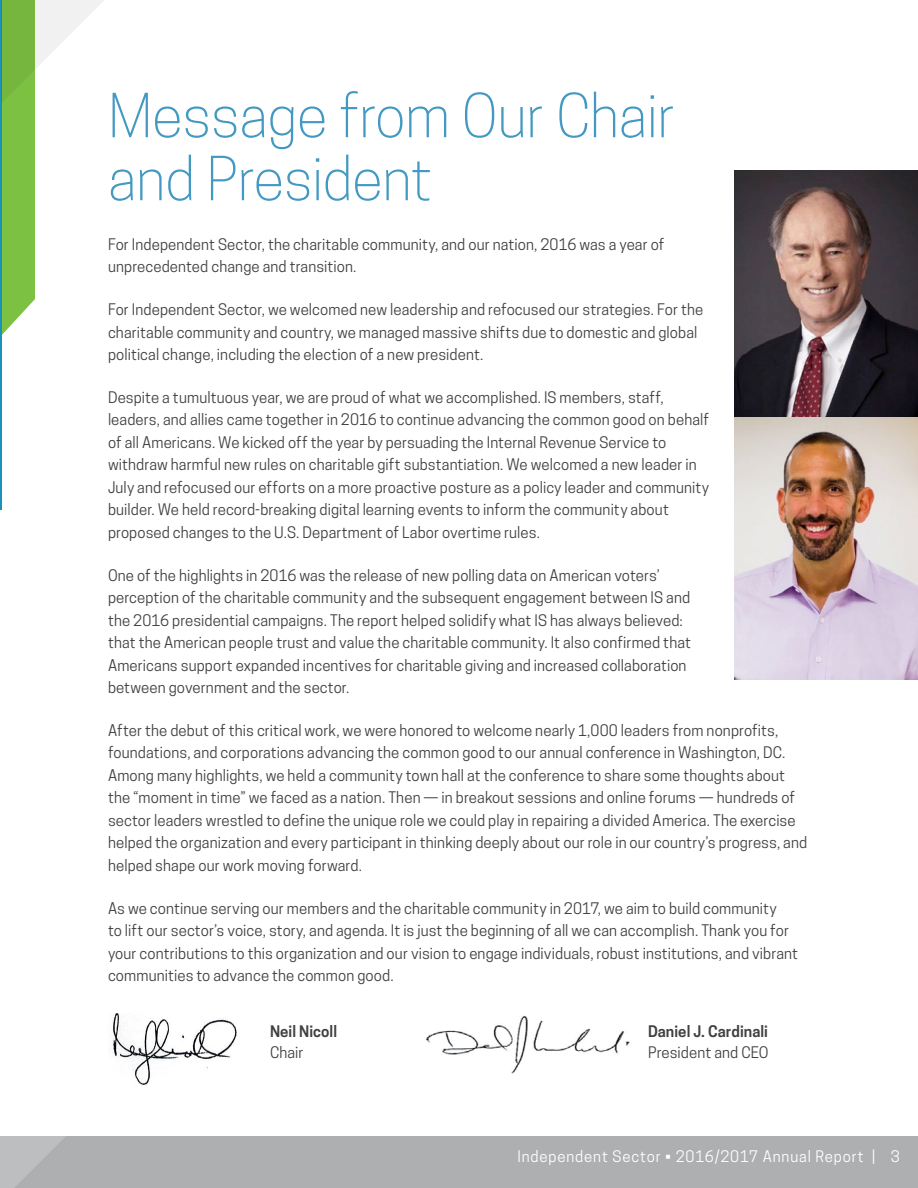
<style>
.page{position:relative;width:918px;height:1188px;background:#fff}
.page>*{position:absolute;margin:0;border:0;box-sizing:border-box;transform-origin:0 0}
.t1{font:300 57px/63px "Cooper Hewitt";letter-spacing:-.01em;color:#4399c1}
.t2{font:15px/22.5px "Cooper Hewitt";letter-spacing:.005em;color:#404041}
.t3{font:15px "Cooper Hewitt";letter-spacing:.055em;color:#fff}
.t4{font:600 15px "Cooper Hewitt";letter-spacing:.005em;color:#404041}
</style>
<div class="page">
<img style="left:426px;top:1015px;width:204px;height:59px">
<img style="left:108px;top:1014px;width:129px;height:72px">
<div style="left:0;top:0;width:35px;height:339px;background:#7dc142"></div>
<svg style="left:1px;top:281px;width:34px;height:68px"></svg>
<hr style="left:0;top:0;width:1px;height:510px;background:#1b92bc">
<svg style="left:1px;top:0;width:103px;height:104px"></svg>
<div style="left:0;top:1136px;width:918px;height:52px;background:#aeafb1"></div>
<svg style="left:0;top:1136px;width:66px;height:52px"></svg>
<img style="left:734px;top:171px;width:184px;height:508px">
<h1 class="t1" style="left:108px;top:84px;width:569px">Message from Our Chair and President</h1>
<p class="t2" style="left:108px;top:233px;width:558px">For Independent Sector, the charitable community, and our nation, 2016 was a year of unprecedented change and transition.</p>
<p class="t2" style="left:108px;top:298px;width:597px">For Independent Sector, we welcomed new leadership and refocused our strategies. For the charitable community and country, we managed massive shifts due to domestic and global political change, including the election of a new president.</p>
<p class="t2" style="left:108px;top:386px;width:603px">Despite a tumultuous year, we are proud of what we accomplished. IS members, staff, leaders, and allies came together in 2016 to continue advancing the common good on behalf of all Americans. We kicked off the year by persuading the Internal Revenue Service to withdraw harmful new rules on charitable gift substantiation. We welcomed a new leader in July and refocused our efforts on a more proactive posture as a policy leader and community builder. We held record-breaking digital learning events to inform the community about proposed changes to the U.S. Department of Labor overtime rules.</p>
<p class="t2" style="left:108px;top:564px;width:585px">One of the highlights in 2016 was the release of new polling data on American voters’ perception of the charitable community and the subsequent engagement between IS and the 2016 presidential campaigns. The report helped solidify what IS has always believed: that the American people trust and value the charitable community. It also confirmed that Americans support expanded incentives for charitable giving and increased collaboration between government and the sector.</p>
<p class="t2" style="left:108px;top:719px;width:701px">After the debut of this critical work, we were honored to welcome nearly 1,000 leaders from nonprofits, foundations, and corporations advancing the common good to our annual conference in Washington, DC.<br>Among many highlights, we held a community town hall at the conference to share some thoughts about the “moment in time” we faced as a nation. Then — in breakout sessions and online forums — hundreds of sector leaders wrestled to define the unique role we could play in repairing a divided America. The exercise helped the organization and every participant in thinking deeply about our role in our country’s progress, and helped shape our work moving forward.</p>
<p class="t2" style="left:108px;top:897px;width:692px">As we continue serving our members and the charitable community in 2017, we aim to build community<br>to lift our sector’s voice, story, and agenda. It is just the beginning of all we can accomplish. Thank you for your contributions to this organization and our vision to engage individuals, robust institutions, and vibrant communities to advance the common good.</p>
<p class="t4" style="left:270px;top:1023px;width:69px">Neil Nicoll</p>
<p class="t4" style="left:648px;top:1023px;width:122px">Daniel J. Cardinali</p>
<p class="t2" style="left:270px;top:1041px;width:35px">Chair</p>
<p class="t2" style="left:648px;top:1041px;width:122px">President and CEO</p>
<p class="t3" style="left:517px;top:1147px;width:384px">Independent Sector • 2016/2017 Annual Report | 3</p>
</div>
